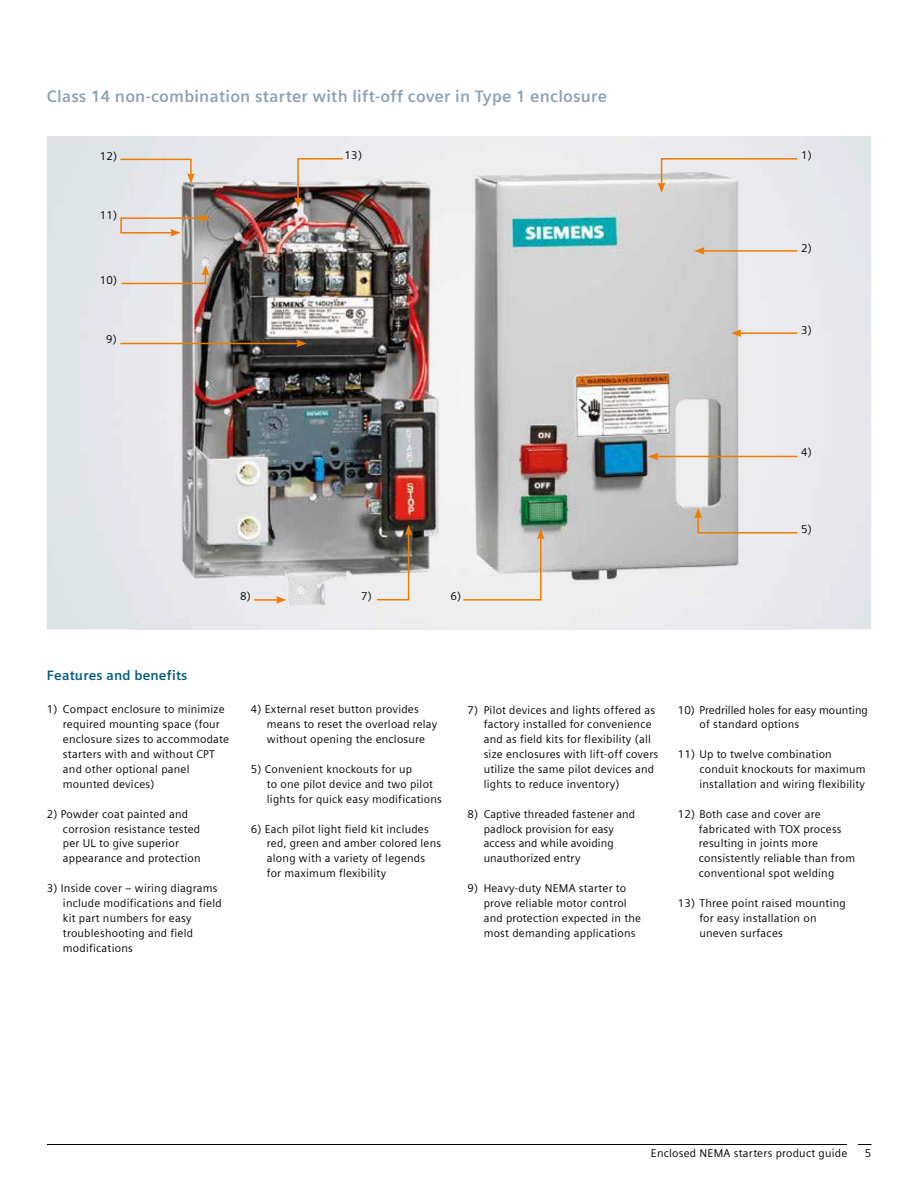
<style>
.page{position:relative;width:918px;height:1188px;background:#fff}
.page>*{position:absolute;margin:0;border:0;box-sizing:border-box;transform-origin:0 0}
.t1{font:700 16.5px "Siemens Sans OT";letter-spacing:.015em;color:#8ca3b0}
.t2{font:700 13.5px "Siemens Sans OT";letter-spacing:.015em;color:#005b81}
.t3{font:11.25px/14.9px "Siemens Sans OT";letter-spacing:.02em;color:#000}
.t4{font:11.25px/14.9px "Siemens Sans OT";color:#000}
</style>
<div class="page">
<hr style="left:47px;top:1144px;width:824px;height:1px;background:#000">
<div style="left:847px;top:1140px;width:10px;height:17px;background:#fff"></div>
<img style="left:130px;top:136px;width:661px;height:493px">
<hr style="left:702px;top:250px;width:95px;height:2px;background:#ef7c00">
<svg style="left:694px;top:247px;width:11px;height:8px"></svg>
<hr style="left:739px;top:332px;width:58px;height:2px;background:#ef7c00">
<svg style="left:731px;top:329px;width:11px;height:8px"></svg>
<hr style="left:656px;top:456px;width:141px;height:1px;background:#ef7c00">
<svg style="left:648px;top:453px;width:10px;height:7px"></svg>
<svg style="left:694px;top:508px;width:105px;height:26px;background:#d9cfc9"></svg>
<svg style="left:462px;top:529px;width:83px;height:72px;background:#dcd7d2"></svg>
<svg style="left:375px;top:525px;width:37px;height:76px;background:#979086"></svg>
<hr style="left:254px;top:599px;width:24px;height:2px;background:#ef7c00">
<svg style="left:276px;top:596px;width:10px;height:8px"></svg>
<hr style="left:120px;top:343px;width:179px;height:1px;background:#ef7c00">
<svg style="left:296px;top:340px;width:11px;height:7px"></svg>
<svg style="left:119px;top:158px;width:76px;height:26px;background:#e3dbd5"></svg>
<svg style="left:120px;top:214px;width:90px;height:23px;background:#d2c2b4"></svg>
<svg style="left:658px;top:157px;width:141px;height:36px;background:#e4ddd9"></svg>
<svg style="left:120px;top:265px;width:89px;height:20px;background:#d8cdc3"></svg>
<svg style="left:294px;top:157px;width:50px;height:51px;background:#ada09a"></svg>
<h1 class="t1" style="left:47px;top:87px;width:562px">Class 14 non-combination starter with lift-off cover in Type 1 enclosure</h1>
<p class="t3" style="left:100px;top:149px;width:19px">12)</p>
<p class="t3" style="left:345px;top:148px;width:19px">13)</p>
<p class="t3" style="left:100px;top:208px;width:19px">11)</p>
<p class="t3" style="left:100px;top:273px;width:19px">10)</p>
<p class="t3" style="left:106px;top:332px;width:12px">9)</p>
<p class="t3" style="left:801px;top:148px;width:12px">1)</p>
<p class="t3" style="left:801px;top:241px;width:12px">2)</p>
<p class="t3" style="left:801px;top:323px;width:12px">3)</p>
<p class="t3" style="left:240px;top:589px;width:12px">8)</p>
<p class="t3" style="left:361px;top:589px;width:12px">7)</p>
<p class="t3" style="left:450px;top:589px;width:12px">6)</p>
<p class="t3" style="left:801px;top:445px;width:12px">4)</p>
<p class="t3" style="left:801px;top:522px;width:12px">5)</p>
<p class="t2" style="left:47px;top:668px;width:142px">Features and benefits</p>
<p class="t3" style="left:63px;top:702px;width:168px;text-indent:-16px">1) Compact enclosure to minimize required mounting space (four enclosure sizes to accommodate starters with and without CPT and other optional panel mounted devices)</p>
<p class="t3" style="left:63px;top:806px;width:139px;text-indent:-16px">2) Powder coat painted and corrosion resistance tested per UL to give superior appearance and protection</p>
<p class="t3" style="left:63px;top:881px;width:160px;text-indent:-16px">3) Inside cover – wiring diagrams include modifications and field kit part numbers for easy troubleshooting and field modifications</p>
<p class="t3" style="left:267px;top:702px;width:172px;text-indent:-16px">4) External reset button provides means to reset the overload relay without opening the enclosure</p>
<p class="t3" style="left:267px;top:762px;width:177px;text-indent:-16px">5) Convenient knockouts for up<br>to one pilot device and two pilot lights for quick easy modifications</p>
<p class="t3" style="left:267px;top:821px;width:176px;text-indent:-16px">6) Each pilot light field kit includes red, green and amber colored lens along with a variety of legends for maximum flexibility</p>
<p class="t3" style="left:484px;top:702px;width:176px;text-indent:-16px">7) Pilot devices and lights offered as factory installed for convenience and as field kits for flexibility (all size enclosures with lift-off covers utilize the same pilot devices and lights to reduce inventory)</p>
<p class="t3" style="left:484px;top:806px;width:153px;text-indent:-16px">8) Captive threaded fastener and padlock provision for easy access and while avoiding unauthorized entry</p>
<p class="t3" style="left:484px;top:881px;width:159px;text-indent:-16px">9) Heavy-duty NEMA starter to prove reliable motor control and protection expected in the most demanding applications</p>
<p class="t4" style="left:699px;top:702px;width:170px;text-indent:-22px">10) Predrilled holes for easy mounting of standard options</p>
<p class="t3" style="left:699px;top:747px;width:168px;text-indent:-22px">11) Up to twelve combination conduit knockouts for maximum installation and wiring flexibility</p>
<p class="t3" style="left:699px;top:806px;width:158px;text-indent:-21px">12) Both case and cover are fabricated with TOX process resulting in joints more consistently reliable than from conventional spot welding</p>
<p class="t3" style="left:699px;top:896px;width:148px;text-indent:-22px">13) Three point raised mounting for easy installation on uneven surfaces</p>
<p class="t3" style="left:651px;top:1145px;width:198px">Enclosed NEMA starters product guide</p>
<p class="t3" style="left:865px;top:1145px;width:8px">5</p>
</div>
